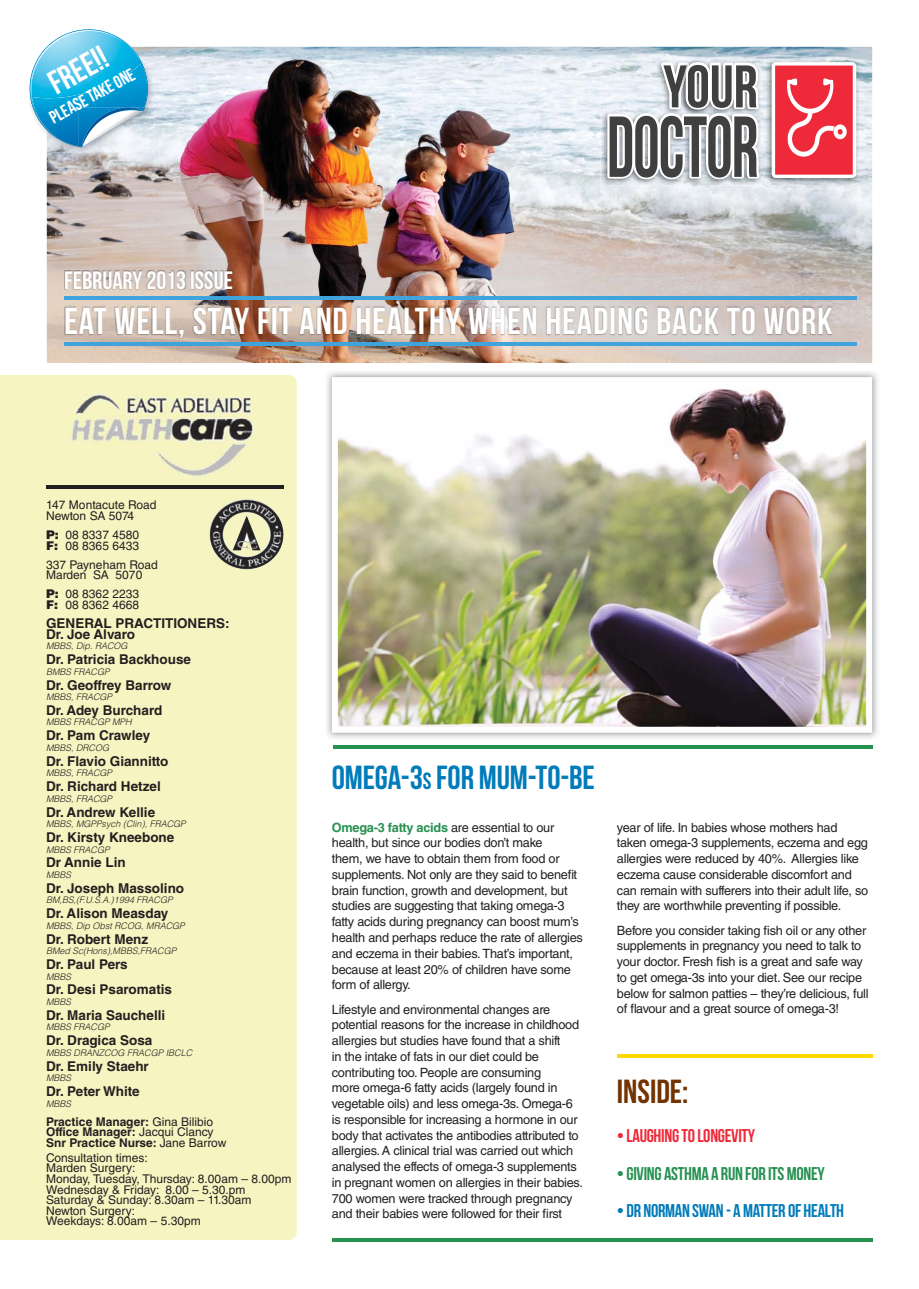
<style>
.page{position:relative;width:919px;height:1289px;background:#fff}
.page>*{position:absolute;margin:0;border:0;box-sizing:border-box;transform-origin:0 0}
.t1{font:37.5px "Bebas Neue";letter-spacing:.02em;color:#fff}
.t2{font:33.3px "Bebas Neue";letter-spacing:-.005em;color:#007cba}
.t3{font:33.3px "Bebas Neue";color:#723300}
.t4{font:33.3px "Bebas Neue";color:#fff}
.t5{font:25.2px "Bebas Neue";color:#fff}
.t6{font:18.45px "Bebas Neue";letter-spacing:-.015em;color:#007cba}
.t7{font:18.45px "Bebas Neue";letter-spacing:-.015em;color:#269151}
.t8{font:18.45px "Bebas Neue";letter-spacing:-.015em;color:#ee2939}
.t9{font:18px "Bebas Neue";color:#fff}
.t10{font:700 13.5px/10.5px "Helvetica LT Std";color:#231f20}
.t11{font:12.75px/15.8px "Helvetica LT Std";letter-spacing:-.02em;color:#231f20}
.t12{font:12px/10.5px "Helvetica LT Std";color:#231f20}
.t13{font:700 12px/10.5px "Helvetica LT Std";color:#231f20}
.t14{font:italic 300 9px "Helvetica LT Std";color:#231f20}
.s1{font-weight:900}
.s2{font-weight:400}
.s3{font-size:23.4px}
.s4{font-weight:700;color:#269151}
</style>
<div class="page">
<img style="left:47px;top:47px;width:825px;height:316px">
<img style="left:600px;top:60px;width:161px;height:126px">
<img style="left:678px;top:60px;width:34px;height:2px">
<svg style="left:607px;top:62px;width:152px;height:117px"></svg>
<img style="left:65px;top:306px;width:767px;height:32px">
<img style="left:64px;top:270px;width:169px;height:19px">
<img style="left:148px;top:60px;width:6px;height:92px">
<img style="left:47px;top:148px;width:32px;height:4px">
<img style="left:79px;top:148px;width:69px;height:5px">
<svg style="left:29px;top:29px;width:124px;height:119px"></svg>
<img style="left:764px;top:60px;width:94px;height:125px">
<div style="left:771px;top:62px;width:85px;height:116px;background:linear-gradient(to right,#fff,#fff);border-radius:4px"></div>
<svg style="left:775px;top:66px;width:77px;height:109px;background:#f04452"></svg>
<hr style="left:64px;top:296px;width:792px;height:3px;background:#40a3db">
<hr style="left:64px;top:342px;width:792px;height:3px;background:#40a3db">
<div style="left:0;top:375px;width:297px;height:864px;background:#f6f5c1"></div>
<hr style="left:333px;top:745px;width:539px;height:3px;background:#269151">
<hr style="left:332px;top:1238px;width:540px;height:3px;background:#269151">
<hr style="left:617px;top:1054px;width:255px;height:3px;background:#ffd900">
<img style="left:327px;top:372px;width:551px;height:366px">
<img style="left:332px;top:377px;width:540px;height:355px">
<img style="left:209px;top:499px;width:74px;height:70px">
<img style="left:69px;top:393px;width:184px;height:84px">
<hr style="left:46px;top:486px;width:237px;height:3px;background:#231f20">
<h2 class="t4" style="left:42px;top:68px;width:64px;rotate:-29deg">FREE!!</h2>
<h3 class="t9" style="left:46px;top:109px;width:96px;rotate:-29deg">PLEASE TAKE ONE</h3>
<h3 class="t5" style="left:64px;top:265px;width:170px">FEBRUARY 2013 ISSUE</h3>
<h1 class="t1" style="left:64px;top:299px;width:769px">EAT WELL, STAY FIT AND HEALTHY WHEN HEADING BACK TO WORK</h1>
<p class="t12" style="left:46px;top:501px;width:112px">147 Montacute Road<br>Newton SA 5074</p>
<p class="t12" style="left:46px;top:531px;width:94px"><span class="s1">P:</span> 08 8337 4580<br><span class="s1">F:</span> 08 8365 6433</p>
<p class="t12" style="left:46px;top:560px;width:113px">337 Payneham Road<br>Marden SA 5070</p>
<p class="t12" style="left:46px;top:590px;width:94px"><span class="s1">P:</span> 08 8362 2233<br><span class="s1">F:</span> 08 8362 4668</p>
<p class="t10" style="left:46px;top:619px;width:185px">GENERAL PRACTITIONERS:<br>Dr. Joe Alvaro</p>
<p class="t14" style="left:46px;top:641px;width:83px">MBBS, Dip. RACOG</p>
<p class="t10" style="left:46px;top:655px;width:146px">Dr. Patricia Backhouse</p>
<p class="t14" style="left:46px;top:666px;width:65px">BMBS FRACGP</p>
<p class="t10" style="left:46px;top:681px;width:127px">Dr. Geoffrey Barrow</p>
<p class="t14" style="left:46px;top:691px;width:68px">MBBS, FRACGP</p>
<p class="t10" style="left:46px;top:706px;width:118px">Dr. Adey Burchard</p>
<p class="t14" style="left:46px;top:717px;width:87px">MBBS FRACGP MPH</p>
<p class="t10" style="left:46px;top:731px;width:106px">Dr. Pam Crawley</p>
<p class="t14" style="left:46px;top:742px;width:65px">MBBS, DRCOG</p>
<p class="t10" style="left:46px;top:757px;width:124px">Dr. Flavio Giannitto</p>
<p class="t14" style="left:46px;top:768px;width:68px">MBBS, FRACGP</p>
<p class="t10" style="left:46px;top:782px;width:116px">Dr. Richard Hetzel</p>
<p class="t14" style="left:46px;top:793px;width:68px">MBBS, FRACGP</p>
<p class="t10" style="left:46px;top:808px;width:111px">Dr. Andrew Kellie</p>
<p class="t14" style="left:46px;top:818px;width:141px">MBBS, MGPPsych (Clin), FRACGP</p>
<p class="t10" style="left:46px;top:833px;width:130px">Dr. Kirsty Kneebone</p>
<p class="t14" style="left:46px;top:844px;width:65px">MBBS FRACGP</p>
<p class="t10" style="left:46px;top:858px;width:81px">Dr Annie Lin</p>
<p class="t14" style="left:46px;top:869px;width:27px">MBBS</p>
<p class="t10" style="left:46px;top:884px;width:140px">Dr. Joseph Massolino</p>
<p class="t14" style="left:46px;top:895px;width:128px">BM,BS,(F.U.S.A.)1994 FRACGP</p>
<p class="t10" style="left:46px;top:909px;width:124px">Dr. Alison Measday</p>
<p class="t14" style="left:46px;top:920px;width:140px">MBBS, Dip Obst RCOG, MRACGP</p>
<p class="t10" style="left:46px;top:935px;width:104px">Dr. Robert Menz</p>
<p class="t14" style="left:46px;top:945px;width:132px">BMed Sc(Hons),MBBS,FRACGP</p>
<p class="t10" style="left:46px;top:960px;width:83px">Dr. Paul Pers</p>
<p class="t14" style="left:46px;top:971px;width:27px">MBBS</p>
<p class="t10" style="left:46px;top:985px;width:127px">Dr. Desi Psaromatis</p>
<p class="t14" style="left:46px;top:996px;width:27px">MBBS</p>
<p class="t10" style="left:46px;top:1011px;width:121px">Dr. Maria Sauchelli</p>
<p class="t14" style="left:46px;top:1022px;width:65px">MBBS FRACGP</p>
<p class="t10" style="left:46px;top:1036px;width:108px">Dr. Dragica Sosa</p>
<p class="t14" style="left:46px;top:1047px;width:148px">MBBS DRANZCOG FRACGP IBCLC</p>
<p class="t10" style="left:46px;top:1062px;width:104px">Dr. Emily Staehr</p>
<p class="t14" style="left:46px;top:1072px;width:27px">MBBS</p>
<p class="t10" style="left:46px;top:1087px;width:95px">Dr. Peter White</p>
<p class="t14" style="left:46px;top:1098px;width:27px">MBBS</p>
<p class="t13" style="left:46px;top:1117px;width:182px">Practice Manager: <span class="s2">Gina Bilibio<br></span>Office Manager: <span class="s2">Jacqui Clancy<br></span>Snr Practice Nurse: <span class="s2">Jane Barrow</span></p>
<p class="t12" style="left:46px;top:1153px;width:247px">Consultation times:<br>Marden Surgery:<br>Monday, Tuesday, Thursday: 8.00am – 8.00pm<br>Wednesday &amp; Friday: 8.00 – 5.30.pm<br>Saturday &amp; Sunday: 8.30am – 11.30am<br>Newton Surgery:<br>Weekdays: 8.00am – 5.30pm</p>
<h2 class="t2" style="left:332px;top:758px;width:264px">OMEGA-3<span class="s3">S</span> FOR MUM-TO-BE</h2>
<p class="t11" style="left:332px;top:820px;width:253px"><span class="s4">Omega-3 fatty acids</span> are essential to our health, but since our bodies don’t make<br>them, we have to obtain them from food or supplements. Not only are they said to benefit brain function, growth and development, but studies are suggesting that taking omega-3 fatty acids during pregnancy can boost mum’s health and perhaps reduce the rate of allergies and eczema in their babies. That’s important, because at least 20% of children have some form of allergy.</p>
<p class="t11" style="left:332px;top:1002px;width:253px">Lifestyle and environmental changes are potential reasons for the increase in childhood allergies but studies have found that a shift<br>in the intake of fats in our diet could be contributing too. People are consuming<br>more omega-6 fatty acids (largely found in vegetable oils) and less omega-3s. Omega-6 is responsible for increasing a hormone in our body that activates the antibodies attributed to allergies. A clinical trial was carried out which analysed the effects of omega-3 supplements in pregnant women on allergies in their babies.<br>700 women were tracked through pregnancy and their babies were followed for their first</p>
<p class="t11" style="left:617px;top:820px;width:253px">year of life. In babies whose mothers had taken omega-3 supplements, eczema and egg allergies were reduced by 40%. Allergies like eczema cause considerable discomfort and can remain with sufferers into their adult life, so they are worthwhile preventing if possible.</p>
<p class="t11" style="left:617px;top:923px;width:253px">Before you consider taking fish oil or any other supplements in pregnancy you need to talk to your doctor. Fresh fish is a great and safe way to get omega-3s into your diet. See our recipe below for salmon patties – they’re delicious, full of flavour and a great source of omega-3!</p>
<h2 class="t3" style="left:617px;top:1072px;width:73px">INSIDE:</h2>
<h3 class="t8" style="left:617px;top:1124px;width:140px">• LAUGHING TO LONGEVITY</h3>
<h3 class="t7" style="left:617px;top:1162px;width:209px">• GIVING ASTHMA A RUN FOR ITS MONEY</h3>
<h3 class="t6" style="left:617px;top:1199px;width:229px">• DR NORMAN SWAN - A MATTER OF HEALTH</h3>
</div>
